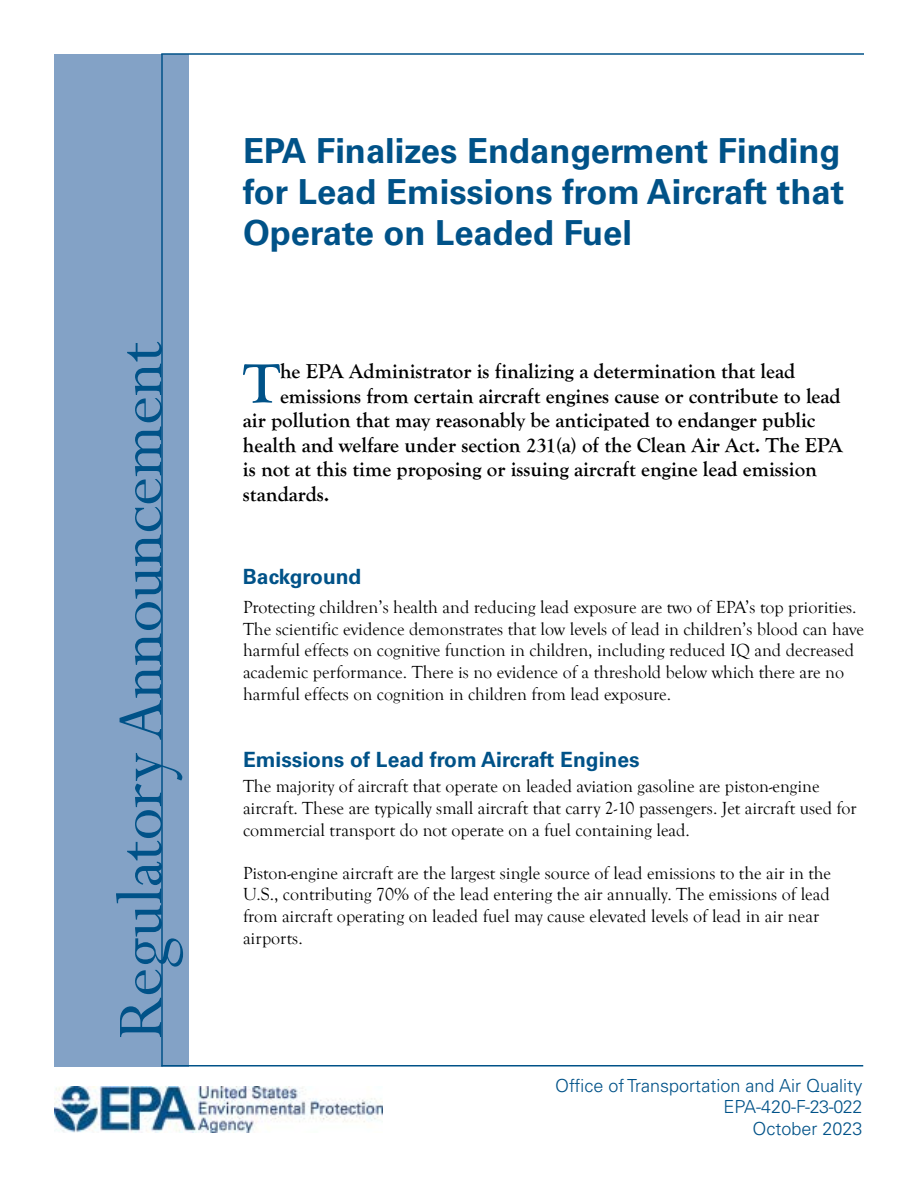
<style>
.page{position:relative;width:918px;height:1188px;background:#fff}
.page>*{position:absolute;margin:0;border:0;box-sizing:border-box;transform-origin:0 0}
.t1{font:72px "Perpetua";color:#005288}
.t2{font:700 57.6px "Goudy Old Style T";color:#005288}
.t3{font:700 34.5px/41.4px "Univers LT Std";color:#005288;text-align:justify}
.t4{font:700 21px "Goudy Old Style T";color:#000}
.t5{font:700 21px "Univers LT Std";color:#005288}
.t6{font:18px/21.6px "Goudy Old Style T";color:#000}
.t7{font:300 18px/21.6px "Univers LT Std";color:#005288;text-align:right}
</style>
<div class="page">
<div style="left:54px;top:54px;width:134px;height:1012px;background:#83a2c6"></div>
<hr style="left:161px;top:1065px;width:702px;height:1px;background:#005288">
<hr style="left:161px;top:54px;width:2px;height:1012px;background:#005288">
<hr style="left:161px;top:53px;width:703px;height:2px;background:#005288">
<img style="left:54px;top:1087px;width:328px;height:45px">
<p class="t1" style="left:95px;top:1040px;width:699px;rotate:-90deg">Regulatory Announcement</p>
<h1 class="t3" style="left:243px;top:130px;width:603px">EPA Finalizes Endangerment Finding for Lead Emissions from Aircraft that Operate on Leaded Fuel</h1>
<p class="t2" style="left:243px;top:351px;width:39px">T</p>
<p class="t4" style="left:280px;top:359px;width:517px">he EPA Administrator is finalizing a determination that lead</p>
<p class="t4" style="left:280px;top:384px;width:562px">emissions from certain aircraft engines cause or contribute to lead</p>
<p class="t4" style="left:243px;top:408px;width:574px">air pollution that may reasonably be anticipated to endanger public</p>
<p class="t4" style="left:243px;top:433px;width:602px">health and welfare under section 231(a) of the Clean Air Act. The EPA</p>
<p class="t4" style="left:243px;top:458px;width:576px">is not at this time proposing or issuing aircraft engine lead emission</p>
<p class="t4" style="left:243px;top:482px;width:88px">standards.</p>
<h3 class="t5" style="left:243px;top:564px;width:120px">Background</h3>
<p class="t6" style="left:243px;top:597px;width:622px">Protecting children’s health and reducing lead exposure are two of EPA’s top priorities.<br>The scientific evidence demonstrates that low levels of lead in children’s blood can have harmful effects on cognitive function in children, including reduced IQ and decreased academic performance. There is no evidence of a threshold below which there are no harmful effects on cognition in children from lead exposure.</p>
<h3 class="t5" style="left:243px;top:748px;width:398px">Emissions of Lead from Aircraft Engines</h3>
<p class="t6" style="left:243px;top:776px;width:615px">The majority of aircraft that operate on leaded aviation gasoline are piston-engine aircraft. These are typically small aircraft that carry 2-10 passengers. Jet aircraft used for commercial transport do not operate on a fuel containing lead.</p>
<p class="t6" style="left:243px;top:862px;width:590px">Piston-engine aircraft are the largest single source of lead emissions to the air in the U.S., contributing 70% of the lead entering the air annually. The emissions of lead from aircraft operating on leaded fuel may cause elevated levels of lead in air near airports.</p>
<p class="t7" style="left:555px;top:1074px;width:309px">Offce of Transportation and Air Quality<br>EPA-420-F-23-022<br>October 2023</p>
</div>
